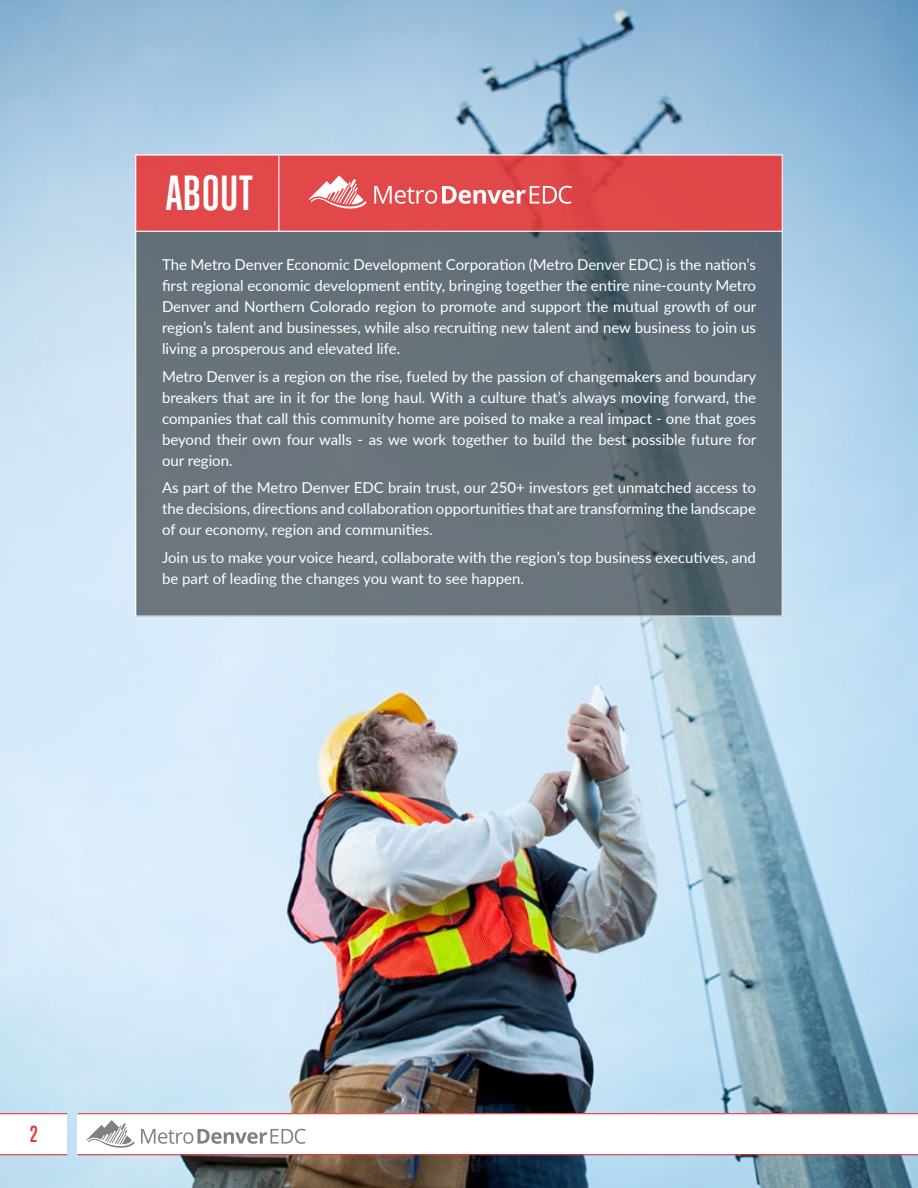
<style>
.page{position:relative;width:918px;height:1188px;background:#fff}
.page>*{position:absolute;margin:0;border:0;box-sizing:border-box;transform-origin:0 0}
.t1{font:700 45px "Trump Gothic West";letter-spacing:.025em;color:#fff}
.t2{font:700 21px "Trump Gothic West";color:#e63838}
.t3{font:15px/21px "Lato";color:#fff;text-align:justify}
</style>
<div class="page">
<img style="left:0;top:0;width:918px;height:1188px">
<div style="left:136px;top:155px;width:647px;height:76px;background:#e1484a"></div>
<svg style="left:137px;top:232px;width:644px;height:383px;background:#647078"></svg>
<hr style="left:136px;top:231px;width:647px;height:1px;background:#fff">
<hr style="left:278px;top:156px;width:1px;height:75px;background:#fff">
<svg style="left:374px;top:186px;width:198px;height:18px"></svg>
<svg style="left:309px;top:175px;width:58px;height:34px"></svg>
<div style="left:78px;top:1114px;width:840px;height:40px;background:#fff"></div>
<div style="left:0;top:1114px;width:68px;height:40px;background:#fff"></div>
<hr style="left:0;top:1113px;width:68px;height:1px;background:#e63838">
<hr style="left:78px;top:1113px;width:840px;height:1px;background:#e63838">
<hr style="left:0;top:1154px;width:68px;height:1px;background:#e63838">
<hr style="left:78px;top:1154px;width:840px;height:1px;background:#e63838">
<svg style="left:141px;top:1129px;width:165px;height:15px"></svg>
<svg style="left:86px;top:1120px;width:49px;height:28px"></svg>
<h1 class="t1" style="left:166px;top:166px;width:88px">ABOUT</h1>
<p class="t3" style="left:162px;top:253px;width:596px">The Metro Denver Economic Development Corporation (Metro Denver EDC) is the nation’s first regional economic development entity, bringing together the entire nine-county Metro Denver and Northern Colorado region to promote and support the mutual growth of our region’s talent and businesses, while also recruiting new talent and new business to join us living a prosperous and elevated life.</p>
<p class="t3" style="left:162px;top:365px;width:596px">Metro Denver is a region on the rise, fueled by the passion of changemakers and boundary breakers that are in it for the long haul. With a culture that’s always moving forward, the companies that call this community home are poised to make a real impact - one that goes beyond their own four walls - as we work together to build the best possible future for our region.</p>
<p class="t3" style="left:162px;top:477px;width:595px">As part of the Metro Denver EDC brain trust, our 250+ investors get unmatched access to the decisions, directions and collaboration opportunities that are transforming the landscape of our economy, region and communities.</p>
<p class="t3" style="left:162px;top:546px;width:595px">Join us to make your voice heard, collaborate with the region’s top business executives, and be part of leading the changes you want to see happen.</p>
<h2 class="t2" style="left:30px;top:1121px;width:9px">2</h2>
</div>
